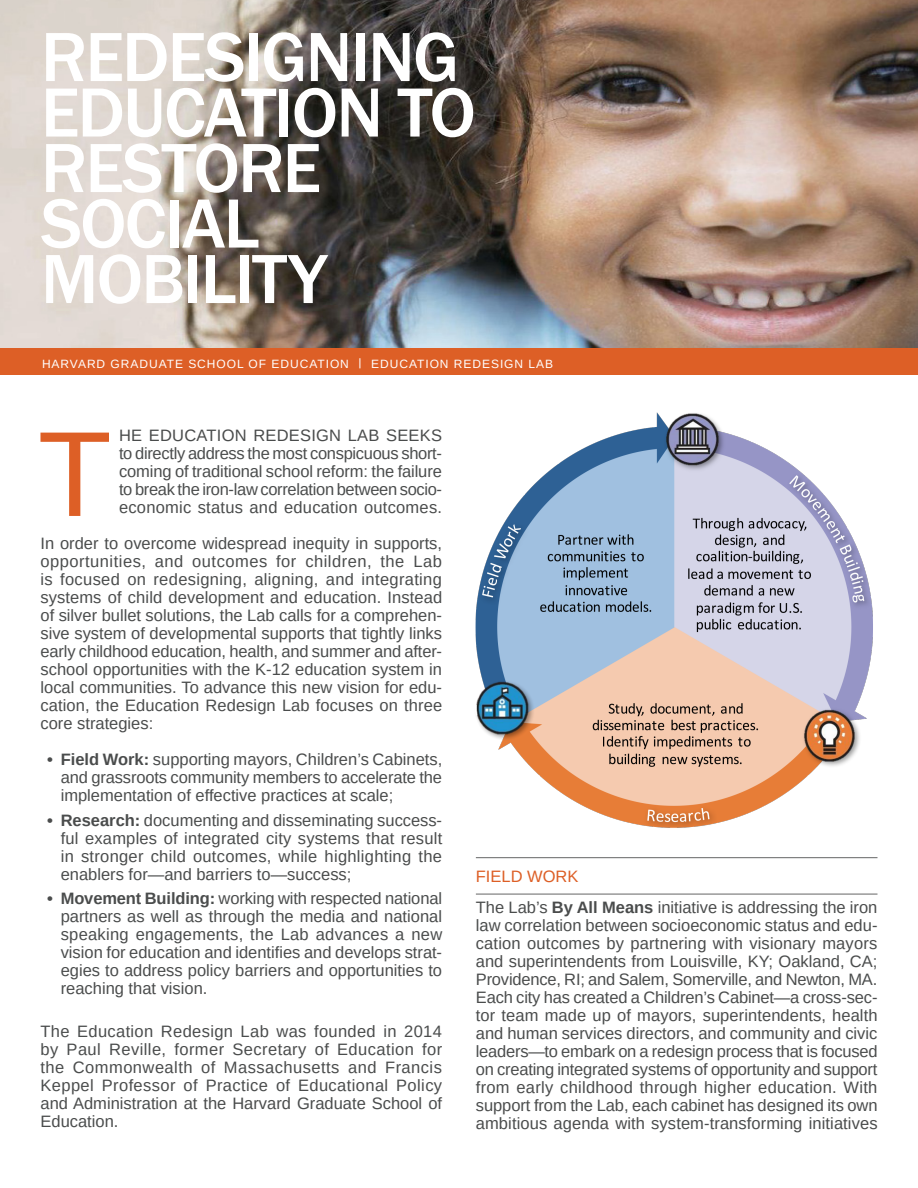
<style>
.page{position:relative;width:918px;height:1188px;background:#fff}
.page>*{position:absolute;margin:0;border:0;box-sizing:border-box;transform-origin:0 0}
.Body_drop_cap{font:121.2px "Arimo";color:#dd5f26}
.Paragraph_Style_1{font:500 72px "Franklin Gothic";letter-spacing:-.025em;color:#fff}
.Body{font:16.5px/18px "Arimo";color:#4a4c4c;text-align:justify}
.Body_drop_cap-2{font:16.5px/18px "Arimo";letter-spacing:.005em;color:#4a4c4c;text-align:justify}
.Subheading{font:16.5px "Arimo";color:#dd5f26}
.t1{font:12px "Arimo";letter-spacing:.08em;color:#fff}
.s1{font-size:10.8px}
.s2{font-weight:700}
</style>
<div class="page">
<img style="left:0;top:0;width:918px;height:348px">
<div style="left:0;top:348px;width:918px;height:27px;background:#dd5f26"></div>
<hr style="left:476px;top:857px;width:402px;height:1px;background:#656666">
<hr style="left:476px;top:894px;width:402px;height:1px;background:#656666">
<img style="left:475px;top:412px;width:398px;height:416px">
<p class="Paragraph_Style_1" style="left:41px;top:13px;width:420px">REDESIGNING</p>
<p class="Paragraph_Style_1" style="left:41px;top:68px;width:437px">EDUCATION TO</p>
<p class="Paragraph_Style_1" style="left:41px;top:124px;width:282px">RESTORE</p>
<p class="Paragraph_Style_1" style="left:41px;top:179px;width:220px">SOCIAL</p>
<p class="Paragraph_Style_1" style="left:41px;top:235px;width:288px">MOBILITY</p>
<p class="t1" style="left:42px;top:356px;width:513px">HARVARD GRADUATE SCHOOL OF EDUCATION <span class="s1">|</span> EDUCATION REDESIGN LAB</p>
<p class="Body_drop_cap" style="left:38px;top:397px;width:76px">T</p>
<p class="Body_drop_cap-2" style="left:119px;top:426px;width:325px">HE EDUCATION REDESIGN LAB SEEKS to directly address the most conspicuous short&shy;coming of traditional school reform: the failure to break the iron-law correlation between socio&shy;economic status and education outcomes.</p>
<p class="Body_drop_cap-2" style="left:40px;top:534px;width:403px">In order to overcome widespread inequity in supports, opportunities, and outcomes for children, the Lab is focused on redesigning, aligning, and integrating systems of child development and education. Instead of silver bullet solutions, the Lab calls for a comprehen&shy;sive system of developmental supports that tightly links early childhood education, health, and summer and after&shy;school opportunities with the K-12 education system in local communities. To advance this new vision for edu&shy;cation, the Education Redesign Lab focuses on three core strategies:</p>
<p class="Body" style="left:61px;top:750px;width:383px;text-indent:-14px"><span class="s2">• Field Work:</span> supporting mayors, Children’s Cabinets, and grassroots community members to accelerate the implementation of effective practices at scale;</p>
<p class="Body" style="left:61px;top:811px;width:383px;text-indent:-14px"><span class="s2">• Research:</span> documenting and disseminating success&shy;ful examples of integrated city systems that result in stronger child outcomes, while highlighting the enablers for—and barriers to—success;</p>
<p class="Body" style="left:61px;top:890px;width:383px;text-indent:-14px"><span class="s2">• Movement Building:</span> working with respected national partners as well as through the media and national speaking engagements, the Lab advances a new vision for education and identifies and develops strat&shy;egies to address policy barriers and opportunities to reaching that vision.</p>
<p class="Body" style="left:40px;top:1023px;width:403px">The Education Redesign Lab was founded in 2014 by Paul Reville, former Secretary of Education for the Commonwealth of Massachusetts and Francis Keppel Professor of Practice of Educational Policy and Administration at the Harvard Graduate School of Education.</p>
<p class="Subheading" style="left:476px;top:866px;width:104px">FIELD WORK</p>
<p class="Body" style="left:476px;top:899px;width:403px">The Lab’s <span class="s2">By All Means</span> initiative is addressing the iron law correlation between socioeconomic status and edu&shy;cation outcomes by partnering with visionary mayors and superintendents from Louisville, KY; Oakland, CA; Providence, RI; and Salem, Somerville, and Newton, MA.<br>Each city has created a Children’s Cabinet—a cross-sec&shy;tor team made up of mayors, superintendents, health and human services directors, and community and civic leaders—to embark on a redesign process that is focused on creating integrated systems of opportunity and support from early childhood through higher education. With support from the Lab, each cabinet has designed its own ambitious agenda with system-transforming initiatives</p>
</div>
